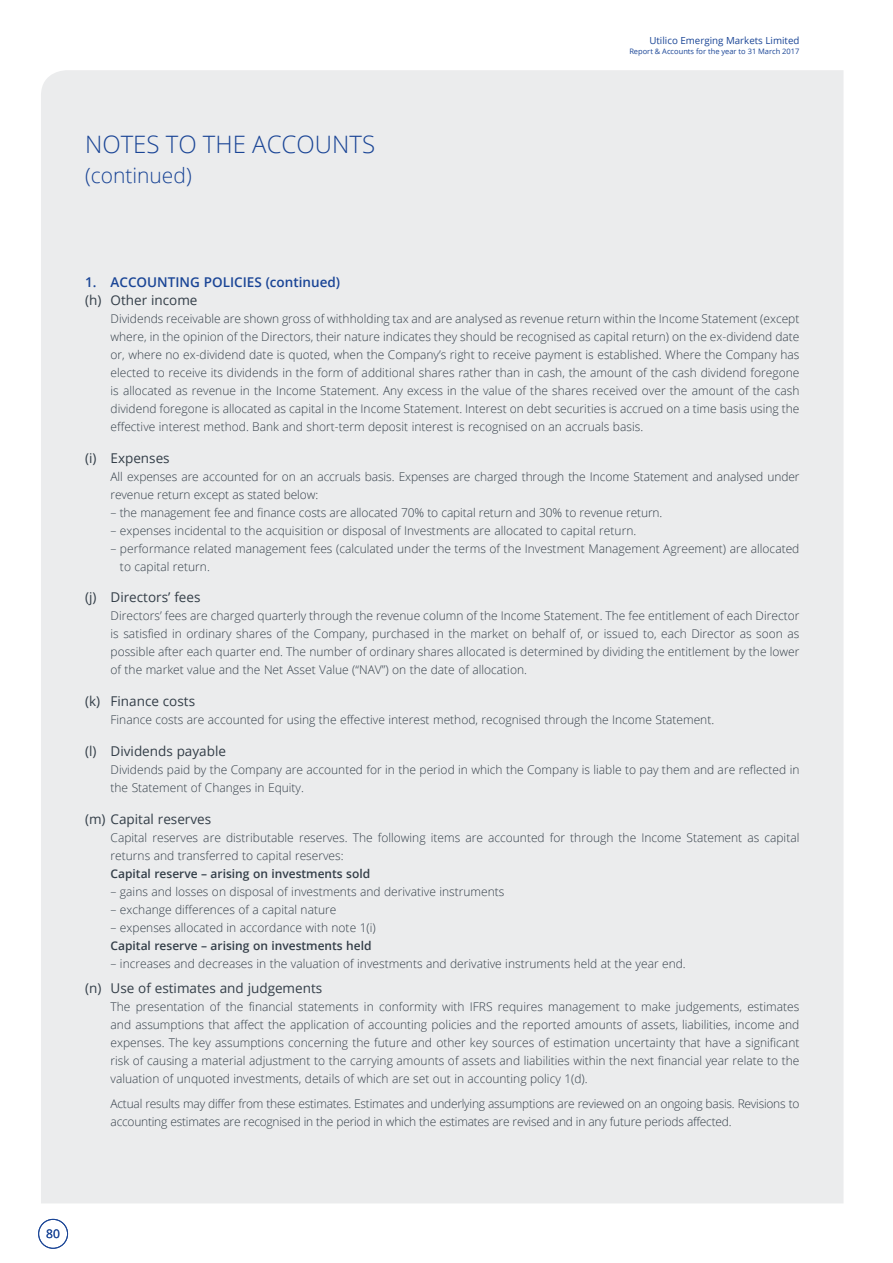
<style>
.page{position:relative;width:893px;height:1263px;background:#fff}
.page>*{position:absolute;margin:0;border:0;box-sizing:border-box;transform-origin:0 0}
.t1{font:300 24px "Open Sans";color:#1a4596}
.t2{font:300 21px "Open Sans";color:#1a4596}
.t3{font:13.5px "Open Sans";color:#333e48}
.t4{font:600 13.5px "Open Sans";color:#1a4596}
.t5{font:300 12px/18px "Open Sans";color:#333e48}
.t6{font:300 12px/18px "Open Sans";letter-spacing:-.02em;color:#333e48}
.t7{font:600 12px "Open Sans";color:#333e48}
.t8{font:12px "Open Sans";color:#1a4596}
.t9{font:9.75px "Open Sans";color:#1a4596}
.t10{font:7.5px "Open Sans";color:#1a4596}
</style>
<div class="page">
<div style="left:41px;top:70px;width:802px;height:1133px;background:#ebeced"></div>
<div style="left:38px;top:1219px;width:30px;height:30px;border:1px solid #1a4596;border-radius:50%"></div>
<h1 class="t1" style="left:85px;top:128px;width:292px">NOTES TO THE ACCOUNTS</h1>
<h2 class="t2" style="left:85px;top:161px;width:108px">(continued)</h2>
<p class="t9" style="left:649px;top:33px;width:151px">Utilico Emerging Markets Limited</p>
<p class="t10" style="left:629px;top:46px;width:172px">Report &amp; Accounts for the year to 31 March 2017</p>
<p class="t4" style="left:85px;top:273px;width:257px">1. ACCOUNTING POLICIES (continued)</p>
<p class="t3" style="left:85px;top:291px;width:114px">(h) Other income</p>
<p class="t5" style="left:111px;top:309px;width:690px;text-align:justify">Dividends receivable are shown gross of withholding tax and are analysed as revenue return within the Income Statement (except where, in the opinion of the Directors, their nature indicates they should be recognised as capital return) on the ex-dividend date or, where no ex-dividend date is quoted, when the Company’s right to receive payment is established. Where the Company has elected to receive its dividends in the form of additional shares rather than in cash, the amount of the cash dividend foregone is allocated as revenue in the Income Statement. Any excess in the value of the shares received over the amount of the cash dividend foregone is allocated as capital in the Income Statement. Interest on debt securities is accrued on a time basis using the effective interest method. Bank and short-term deposit interest is recognised on an accruals basis.</p>
<p class="t3" style="left:85px;top:448px;width:86px">(i) Expenses</p>
<p class="t5" style="left:111px;top:467px;width:690px">All expenses are accounted for on an accruals basis. Expenses are charged through the Income Statement and analysed under revenue return except as stated below:</p>
<p class="t5" style="left:111px;top:503px;width:553px">– the management fee and finance costs are allocated 70% to capital return and 30% to revenue return.</p>
<p class="t5" style="left:111px;top:521px;width:527px">– expenses incidental to the acquisition or disposal of Investments are allocated to capital return.</p>
<p class="t5" style="left:120px;top:539px;width:681px;text-indent:-9px">– performance related management fees (calculated under the terms of the Investment Management Agreement) are allocated to capital return.</p>
<p class="t3" style="left:85px;top:588px;width:117px">(j) Directors’ fees</p>
<p class="t5" style="left:111px;top:607px;width:690px;text-align:justify">Directors’ fees are charged quarterly through the revenue column of the Income Statement. The fee entitlement of each Director is satisfied in ordinary shares of the Company, purchased in the market on behalf of, or issued to, each Director as soon as possible after each quarter end. The number of ordinary shares allocated is determined by dividing the entitlement by the lower of the market value and the Net Asset Value (“NAV”) on the date of allocation.</p>
<p class="t3" style="left:85px;top:692px;width:112px">(k) Finance costs</p>
<p class="t5" style="left:111px;top:710px;width:605px">Finance costs are accounted for using the effective interest method, recognised through the Income Statement.</p>
<p class="t3" style="left:85px;top:742px;width:143px">(l) Dividends payable</p>
<p class="t5" style="left:111px;top:760px;width:690px">Dividends paid by the Company are accounted for in the period in which the Company is liable to pay them and are reflected in the Statement of Changes in Equity.</p>
<p class="t3" style="left:85px;top:810px;width:128px">(m) Capital reserves</p>
<p class="t5" style="left:111px;top:828px;width:690px">Capital reserves are distributable reserves. The following items are accounted for through the Income Statement as capital returns and transferred to capital reserves:</p>
<p class="t7" style="left:111px;top:865px;width:261px">Capital reserve – arising on investments sold</p>
<p class="t5" style="left:111px;top:882px;width:395px">– gains and losses on disposal of investments and derivative instruments</p>
<p class="t5" style="left:111px;top:900px;width:227px">– exchange differences of a capital nature</p>
<p class="t5" style="left:111px;top:918px;width:267px">– expenses allocated in accordance with note 1(i)</p>
<p class="t7" style="left:111px;top:937px;width:263px">Capital reserve – arising on investments held</p>
<p class="t5" style="left:111px;top:954px;width:577px">– increases and decreases in the valuation of investments and derivative instruments held at the year end.</p>
<p class="t3" style="left:85px;top:979px;width:239px">(n) Use of estimates and judgements</p>
<p class="t5" style="left:111px;top:998px;width:690px;text-align:justify">The presentation of the financial statements in conformity with IFRS requires management to make judgements, estimates and assumptions that affect the application of accounting policies and the reported amounts of assets, liabilities, income and expenses. The key assumptions concerning the future and other key sources of estimation uncertainty that have a significant risk of causing a material adjustment to the carrying amounts of assets and liabilities within the next financial year relate to the valuation of unquoted investments, details of which are set out in accounting policy 1(d).</p>
<p class="t6" style="left:111px;top:1094px;width:690px">Actual results may differ from these estimates. Estimates and underlying assumptions are reviewed on an ongoing basis. Revisions to accounting estimates are recognised in the period in which the estimates are revised and in any future periods affected.</p>
<p class="t8" style="left:46px;top:1225px;width:15px">80</p>
</div>
